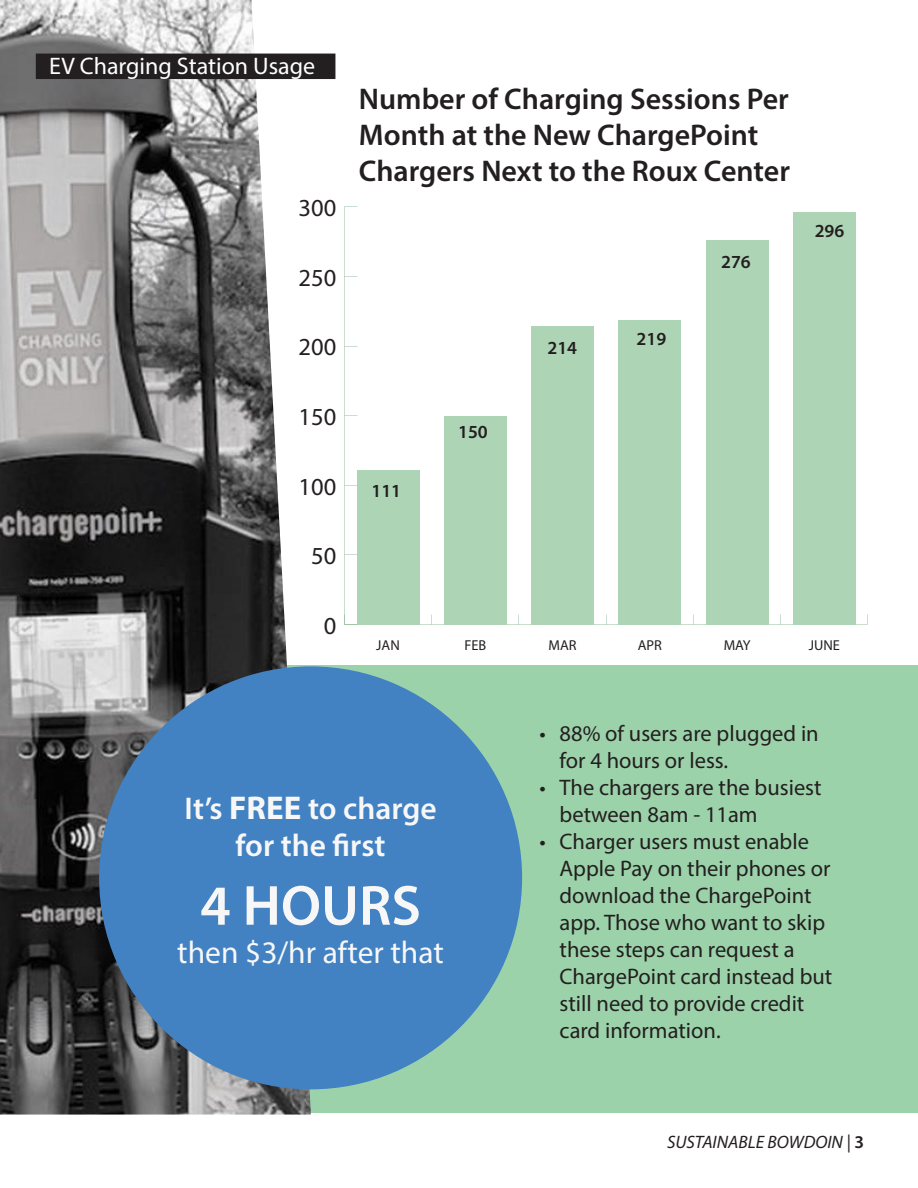
<style>
.page{position:relative;width:918px;height:1188px;background:#fff}
.page>*{position:absolute;margin:0;border:0;box-sizing:border-box;transform-origin:0 0}
.t1{font:600 57px "Myriad Pro";color:#f7f7f8}
.t2{font:600 31.5px "Myriad Pro";color:#f7f7f8}
.t3{font:31.5px "Myriad Pro";color:#f7f7f8}
.t4{font:600 30px/36px "Myriad Pro";color:#231f20}
.t5{font:24.6px "Myriad Pro";color:#231f20}
.Paragraph_Style_1{font:24px "Myriad Pro";color:#fff}
.t6{font:22.5px/27px "Myriad Pro";color:#231f20}
.t7{font:600 18.45px "Myriad Pro";color:#231f20}
.t8{font:italic 18px "Myriad Pro";color:#231f20}
.t9{font:14.4px "Myriad Pro";color:#231f20}
.s1{font-weight:700;font-size:33px}
.s2{font-style:normal}
.s3{font-weight:600;font-style:normal}
</style>
<div class="page">
<div style="left:268px;top:666px;width:650px;height:447px;background:#9cd2aa"></div>
<img style="left:0;top:0;width:311px;height:1115px">
<div style="left:99px;top:666px;width:423px;height:423px;background:#4281c2;border-radius:50%"></div>
<div style="left:36px;top:54px;width:299px;height:25px;background:#231f20"></div>
<div style="left:357px;top:470px;width:62px;height:155px;background:#add4b5"></div>
<div style="left:444px;top:416px;width:63px;height:209px;background:#add4b5"></div>
<div style="left:531px;top:327px;width:63px;height:298px;background:#add4b5"></div>
<div style="left:618px;top:320px;width:63px;height:305px;background:#add4b5"></div>
<div style="left:706px;top:240px;width:63px;height:385px;background:#add4b5"></div>
<div style="left:793px;top:212px;width:63px;height:413px;background:#add4b5"></div>
<p class="Paragraph_Style_1" style="left:49px;top:51px;width:267px">EV Charging Station Usage</p>
<p class="t5" style="left:298px;top:193px;width:39px">300</p>
<p class="t5" style="left:298px;top:262px;width:39px">250</p>
<p class="t5" style="left:298px;top:332px;width:39px">200</p>
<p class="t5" style="left:298px;top:401px;width:39px">150</p>
<p class="t5" style="left:298px;top:471px;width:39px">100</p>
<p class="t5" style="left:311px;top:541px;width:27px">50</p>
<p class="t5" style="left:324px;top:610px;width:14px">0</p>
<p class="t4" style="left:359px;top:80px;width:433px">Number of Charging Sessions Per<br>Month at the New ChargePoint<br>Chargers Next to the Roux Center</p>
<p class="t7" style="left:547px;top:336px;width:31px">214</p>
<p class="t7" style="left:637px;top:327px;width:31px">219</p>
<p class="t7" style="left:721px;top:250px;width:31px">276</p>
<p class="t7" style="left:815px;top:219px;width:31px">296</p>
<p class="t7" style="left:371px;top:479px;width:31px">111</p>
<p class="t7" style="left:458px;top:420px;width:31px">150</p>
<p class="t9" style="left:376px;top:636px;width:25px">JAN</p>
<p class="t9" style="left:464px;top:636px;width:23px">FEB</p>
<p class="t9" style="left:549px;top:636px;width:29px">MAR</p>
<p class="t9" style="left:638px;top:636px;width:26px">APR</p>
<p class="t9" style="left:724px;top:636px;width:28px">MAY</p>
<p class="t9" style="left:809px;top:636px;width:33px">JUNE</p>
<p class="t2" style="left:185px;top:788px;width:254px">It’s <span class="s1">FREE</span> to charge</p>
<p class="t2" style="left:236px;top:826px;width:152px">for the first</p>
<p class="t1" style="left:200px;top:869px;width:222px">4 HOURS</p>
<p class="t3" style="left:177px;top:933px;width:268px">then $3/hr after that</p>
<p class="t6" style="left:560px;top:720px;width:261px;text-indent:-20px">• 88% of users are plugged in for 4 hours or less.</p>
<p class="t6" style="left:560px;top:774px;width:264px;text-indent:-20px">• The chargers are the busiest between 8am - 11am</p>
<p class="t6" style="left:560px;top:828px;width:274px;text-indent:-20px">• Charger users must enable<br>Apple Pay on their phones or download the ChargePoint app. Those who want to skip these steps can request a<br>ChargePoint card instead but still need to provide credit card information.</p>
<p class="t8" style="left:667px;top:1130px;width:198px">SUSTAINABLE BOWDOIN <span class="s2">|</span> <span class="s3">3</span></p>
</div>
